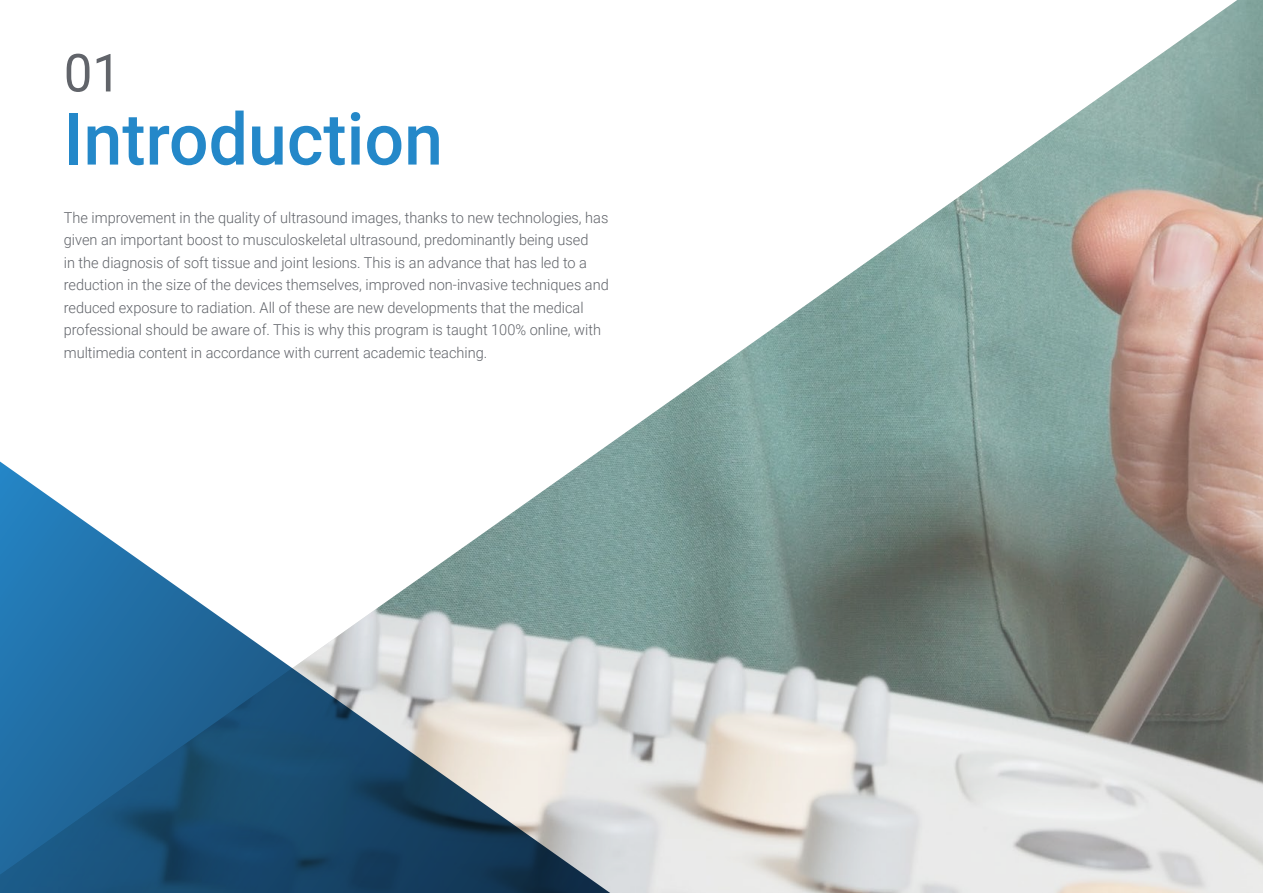
<style>
.page{position:relative;width:1263px;height:893px;background:#fff}
.page>*{position:absolute;margin:0;border:0;box-sizing:border-box;transform-origin:0 0}
.t1{font:500 72px "Roboto";color:#2488c9}
.t2{font:52.5px "Roboto";color:#61646a}
.t3{font:300 15px/22.5px "Roboto";color:#61646a}
</style>
<div class="page">
<img style="left:606px;top:0;width:657px;height:893px">
<svg style="left:0;top:446px;width:640px;height:447px"></svg>
<h2 class="t2" style="left:64px;top:36px;width:59px">01</h2>
<h1 class="t1" style="left:64px;top:89px;width:381px">Introduction</h1>
<p class="t3" style="left:64px;top:205px;width:547px">The improvement in the quality of ultrasound images, thanks to new technologies, has given an important boost to musculoskeletal ultrasound, predominantly being used<br>in the diagnosis of soft tissue and joint lesions. This is an advance that has led to a reduction in the size of the devices themselves, improved non-invasive techniques and reduced exposure to radiation. All of these are new developments that the medical professional should be aware of. This is why this program is taught 100% online, with multimedia content in accordance with current academic teaching.</p>
</div>
